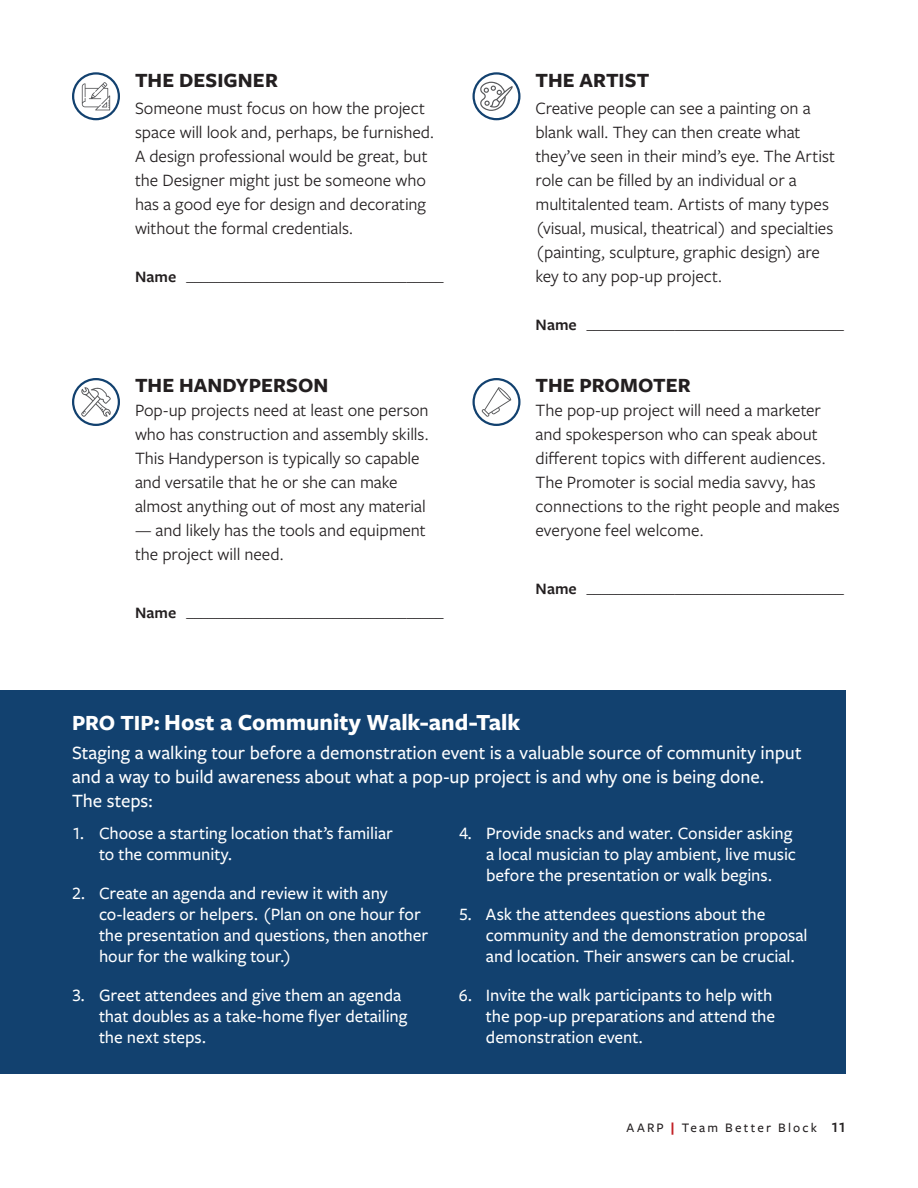
<style>
.page{position:relative;width:918px;height:1188px;background:#fff}
.page>*{position:absolute;margin:0;border:0;box-sizing:border-box;transform-origin:0 0}
.t1{font:700 24px "Freight Sans Pro";color:#fff}
.t2{font:700 21px "Freight Sans Pro";letter-spacing:.005em;color:#231f20}
.t3{font:500 19.5px/24px "Freight Sans Pro";letter-spacing:-.005em;color:#fff}
.t4{font:18px/24px "Freight Sans Pro";letter-spacing:-.005em;color:#231f20}
.t5{font:500 18px/21px "Freight Sans Pro";color:#fff}
.t6{font:16.5px "Freight Sans Pro";color:#231f20}
.t7{font:500 13.5px "Freight Sans Pro";letter-spacing:.165em;color:#231f20}
.s1{font-weight:600}
.s2{font-size:22.5px}
.s3{font-weight:700;color:#c12025}
.s4{font-weight:600;font-size:15px}
</style>
<div class="page">
<div style="left:0;top:690px;width:846px;height:384px;background:#12416f"></div>
<svg style="left:81px;top:387px;width:30px;height:30px"></svg>
<div style="left:72px;top:378px;width:48px;height:48px;border:2px solid #12416f;border-radius:50%"></div>
<svg style="left:480px;top:82px;width:33px;height:29px"></svg>
<div style="left:472px;top:72px;width:48px;height:48px;border:2px solid #12416f;border-radius:50%"></div>
<svg style="left:82px;top:82px;width:28px;height:28px"></svg>
<div style="left:72px;top:72px;width:48px;height:48px;border:2px solid #12416f;border-radius:50%"></div>
<svg style="left:482px;top:387px;width:29px;height:30px"></svg>
<div style="left:472px;top:378px;width:48px;height:48px;border:2px solid #12416f;border-radius:50%"></div>
<p class="t2" style="left:135px;top:65px;width:145px">THE DESIGNER</p>
<p class="t4" style="left:135px;top:95px;width:301px">Someone must focus on how the project space will look and, perhaps, be furnished.<br>A design professional would be great, but the Designer might just be someone who has a good eye for design and decorating without the formal credentials.</p>
<p class="t6" style="left:135px;top:266px;width:310px"><span class="s1">Name</span> ___________________________________</p>
<p class="t2" style="left:135px;top:371px;width:195px">THE HANDYPERSON</p>
<p class="t4" style="left:135px;top:398px;width:295px">Pop-up projects need at least one person who has construction and assembly skills.<br>This Handyperson is typically so capable and versatile that he or she can make almost anything out of most any material</p>
<p class="t4" style="left:135px;top:518px;width:292px">— and likely has the tools and equipment the project will need.</p>
<p class="t6" style="left:135px;top:602px;width:310px"><span class="s1">Name</span> ___________________________________</p>
<p class="t2" style="left:536px;top:65px;width:115px">THE ARTIST</p>
<p class="t4" style="left:536px;top:95px;width:301px">Creative people can see a painting on a blank wall. They can then create what they’ve seen in their mind’s eye. The Artist role can be filled by an individual or a multitalented team. Artists of many types (visual, musical, theatrical) and specialties (painting, sculpture, graphic design) are key to any pop-up project.</p>
<p class="t6" style="left:536px;top:314px;width:310px"><span class="s1">Name</span> ___________________________________</p>
<p class="t2" style="left:536px;top:371px;width:157px">THE PROMOTER</p>
<p class="t4" style="left:536px;top:398px;width:306px">The pop-up project will need a marketer and spokesperson who can speak about different topics with different audiences.<br>The Promoter is social media savvy, has connections to the right people and makes everyone feel welcome.</p>
<p class="t6" style="left:536px;top:578px;width:310px"><span class="s1">Name</span> ___________________________________</p>
<h1 class="t1" style="left:72px;top:706px;width:450px"><span class="s2">PRO TIP:</span> Host a Community Walk-and-Talk</h1>
<p class="t3" style="left:72px;top:740px;width:731px">Staging a walking tour before a demonstration event is a valuable source of community input and a way to build awareness about what a pop-up project is and why one is being done.<br>The steps:</p>
<p class="t5" style="left:99px;top:822px;width:296px;text-indent:-27px">1. Choose a starting location that’s familiar to the community.</p>
<p class="t5" style="left:99px;top:882px;width:331px;text-indent:-27px">2. Create an agenda and review it with any co-leaders or helpers. (Plan on one hour for the presentation and questions, then another hour for the walking tour.)</p>
<p class="t5" style="left:99px;top:984px;width:310px;text-indent:-27px">3. Greet attendees and give them an agenda that doubles as a take-home flyer detailing the next steps.</p>
<p class="t5" style="left:486px;top:822px;width:312px;text-indent:-27px">4. Provide snacks and water. Consider asking a local musician to play ambient, live music before the presentation or walk begins.</p>
<p class="t5" style="left:486px;top:903px;width:323px;text-indent:-27px">5. Ask the attendees questions about the community and the demonstration proposal and location. Their answers can be crucial.</p>
<p class="t5" style="left:486px;top:984px;width:291px;text-indent:-27px">6. Invite the walk participants to help with the pop-up preparations and attend the demonstration event.</p>
<p class="t7" style="left:627px;top:1119px;width:221px">AARP <span class="s3">|</span> Team Better Block <span class="s4">11</span></p>
</div>
